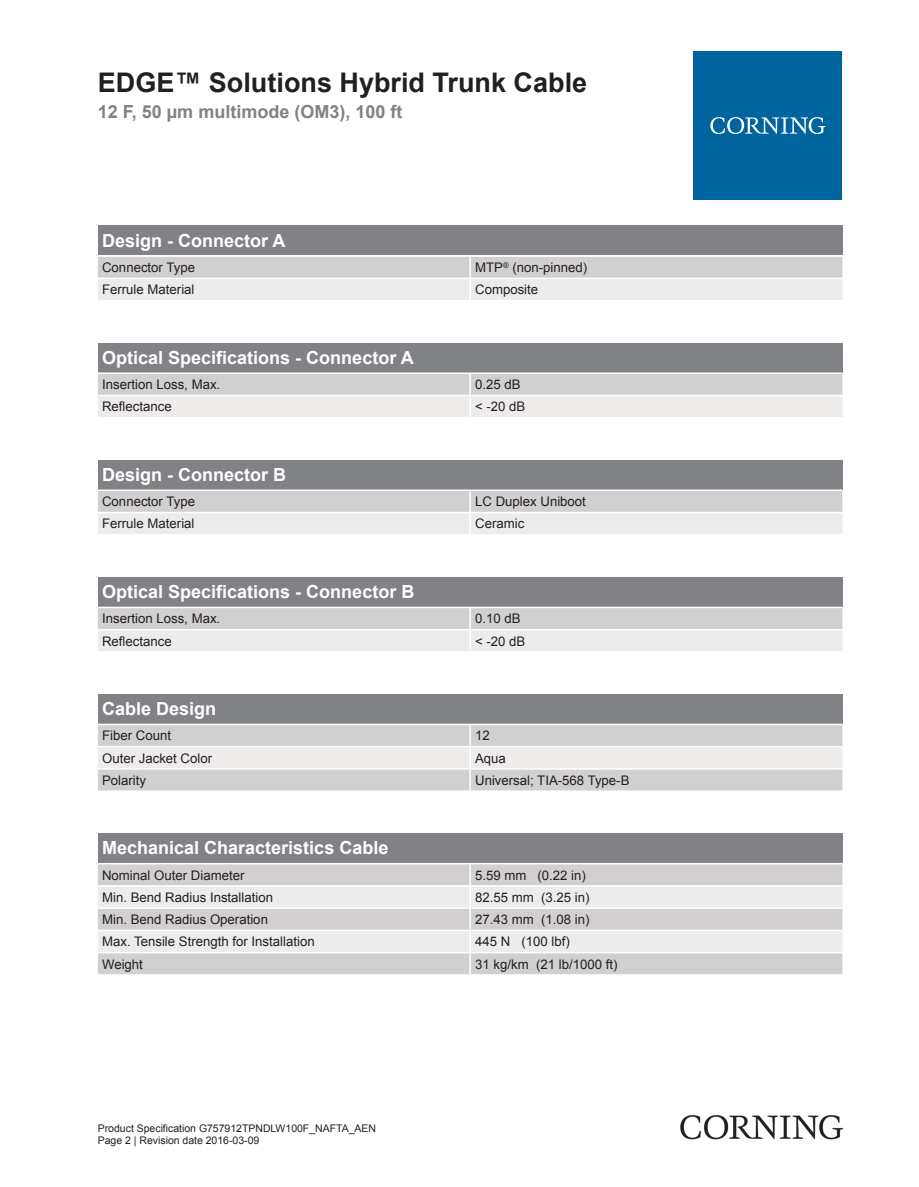
<style>
.page{position:relative;width:919px;height:1187px;background:#fff}
.page>*{position:absolute;margin:0;border:0;box-sizing:border-box;transform-origin:0 0}
.t1{font:700 27px "Arial";color:#231f20}
.t2{font:700 18px "Arial";color:#fff}
.t3{font:700 18px "Arial";color:#808285}
.t4{font:13.2px "Arial";color:#231f20}
.t5{font:10.5px/12.6px "Arial";color:#231f20}
</style>
<div class="page">
<div style="left:98px;top:225px;width:744px;height:30px;background:#808285"></div>
<svg style="left:98px;top:257px;width:744px;height:43px;background:#dfdddd"></svg>
<hr style="left:469px;top:257px;width:2px;height:20px;background:#fff">
<hr style="left:469px;top:279px;width:2px;height:21px;background:#fff">
<hr style="left:98px;top:277px;width:372px;height:2px;background:#fff">
<hr style="left:470px;top:277px;width:372px;height:2px;background:#fff">
<div style="left:98px;top:342px;width:744px;height:30px;background:#808285"></div>
<svg style="left:98px;top:374px;width:744px;height:43px;background:#dfdddd"></svg>
<hr style="left:469px;top:374px;width:2px;height:21px;background:#fff">
<hr style="left:469px;top:396px;width:2px;height:21px;background:#fff">
<hr style="left:98px;top:395px;width:372px;height:1px;background:#fff">
<hr style="left:470px;top:395px;width:372px;height:1px;background:#fff">
<div style="left:98px;top:459px;width:744px;height:30px;background:#808285"></div>
<svg style="left:98px;top:491px;width:744px;height:43px;background:#dfdddd"></svg>
<hr style="left:469px;top:491px;width:2px;height:20px;background:#fff">
<hr style="left:469px;top:513px;width:2px;height:21px;background:#fff">
<hr style="left:98px;top:511px;width:372px;height:2px;background:#fff">
<hr style="left:470px;top:511px;width:372px;height:2px;background:#fff">
<div style="left:98px;top:577px;width:744px;height:29px;background:#808285"></div>
<svg style="left:98px;top:608px;width:744px;height:43px;background:#dfdddd"></svg>
<hr style="left:469px;top:608px;width:2px;height:21px;background:#fff">
<hr style="left:469px;top:630px;width:2px;height:21px;background:#fff">
<hr style="left:98px;top:629px;width:372px;height:1px;background:#fff">
<hr style="left:470px;top:629px;width:372px;height:1px;background:#fff">
<div style="left:98px;top:693px;width:744px;height:30px;background:#808285"></div>
<div style="left:98px;top:725px;width:744px;height:65px;background:#d1cfcf"></div>
<div style="left:98px;top:747px;width:744px;height:21px;background:#edeceb"></div>
<hr style="left:469px;top:725px;width:2px;height:20px;background:#fff">
<hr style="left:469px;top:747px;width:2px;height:21px;background:#fff">
<hr style="left:469px;top:769px;width:2px;height:21px;background:#fff">
<hr style="left:98px;top:745px;width:372px;height:2px;background:#fff">
<hr style="left:470px;top:745px;width:372px;height:2px;background:#fff">
<hr style="left:98px;top:768px;width:372px;height:1px;background:#fff">
<hr style="left:470px;top:768px;width:372px;height:1px;background:#fff">
<div style="left:98px;top:833px;width:744px;height:29px;background:#808285"></div>
<div style="left:98px;top:864px;width:744px;height:110px;background:#d1cfcf"></div>
<svg style="left:98px;top:886px;width:744px;height:65px;background:#e4e3e2"></svg>
<hr style="left:469px;top:864px;width:2px;height:21px;background:#fff">
<hr style="left:469px;top:886px;width:2px;height:21px;background:#fff">
<hr style="left:469px;top:908px;width:2px;height:21px;background:#fff">
<hr style="left:469px;top:931px;width:2px;height:20px;background:#fff">
<hr style="left:469px;top:953px;width:2px;height:21px;background:#fff">
<hr style="left:98px;top:885px;width:372px;height:1px;background:#fff">
<hr style="left:470px;top:885px;width:372px;height:1px;background:#fff">
<hr style="left:98px;top:907px;width:372px;height:1px;background:#fff">
<hr style="left:470px;top:907px;width:372px;height:1px;background:#fff">
<hr style="left:98px;top:929px;width:372px;height:2px;background:#fff">
<hr style="left:470px;top:929px;width:372px;height:2px;background:#fff">
<hr style="left:98px;top:951px;width:372px;height:2px;background:#fff">
<hr style="left:470px;top:951px;width:372px;height:2px;background:#fff">
<div style="left:693px;top:51px;width:149px;height:149px;background:#00649e"></div>
<svg style="left:710px;top:117px;width:115px;height:17px"></svg>
<img style="left:680px;top:1115px;width:162px;height:24px">
<h1 class="t1" style="left:98px;top:64px;width:491px">EDGE™ Solutions Hybrid Trunk Cable</h1>
<h2 class="t3" style="left:98px;top:100px;width:306px">12 F, 50 µm multimode (OM3), 100 ft</h2>
<h2 class="t2" style="left:102px;top:229px;width:185px">Design - Connector A</h2>
<p class="t4" style="left:102px;top:259px;width:94px">Connector Type</p>
<p class="t4" style="left:475px;top:259px;width:114px">MTP<sup>®</sup> (non-pinned)</p>
<p class="t4" style="left:102px;top:281px;width:94px">Ferrule Material</p>
<p class="t4" style="left:475px;top:281px;width:65px">Composite</p>
<h2 class="t2" style="left:102px;top:346px;width:313px">Optical Specifications - Connector A</h2>
<p class="t4" style="left:102px;top:376px;width:120px">Insertion Loss, Max.</p>
<p class="t4" style="left:475px;top:376px;width:47px">0.25 dB</p>
<p class="t4" style="left:102px;top:398px;width:71px">Reflectance</p>
<p class="t4" style="left:475px;top:398px;width:52px">&lt; -20 dB</p>
<h2 class="t2" style="left:102px;top:463px;width:186px">Design - Connector B</h2>
<p class="t4" style="left:102px;top:493px;width:94px">Connector Type</p>
<p class="t4" style="left:475px;top:493px;width:112px">LC Duplex Uniboot</p>
<p class="t4" style="left:102px;top:515px;width:94px">Ferrule Material</p>
<p class="t4" style="left:475px;top:515px;width:51px">Ceramic</p>
<h2 class="t2" style="left:102px;top:580px;width:314px">Optical Specifications - Connector B</h2>
<p class="t4" style="left:102px;top:610px;width:120px">Insertion Loss, Max.</p>
<p class="t4" style="left:475px;top:610px;width:47px">0.10 dB</p>
<p class="t4" style="left:102px;top:632px;width:71px">Reflectance</p>
<p class="t4" style="left:475px;top:632px;width:52px">&lt; -20 dB</p>
<h2 class="t2" style="left:102px;top:697px;width:116px">Cable Design</h2>
<p class="t4" style="left:102px;top:727px;width:70px">Fiber Count</p>
<p class="t4" style="left:475px;top:727px;width:16px">12</p>
<p class="t4" style="left:102px;top:749px;width:112px">Outer Jacket Color</p>
<p class="t4" style="left:475px;top:749px;width:32px">Aqua</p>
<p class="t4" style="left:102px;top:771px;width:46px">Polarity</p>
<p class="t4" style="left:475px;top:771px;width:156px">Universal; TIA-568 Type-B</p>
<h2 class="t2" style="left:102px;top:836px;width:288px">Mechanical Characteristics Cable</h2>
<p class="t4" style="left:102px;top:866px;width:144px">Nominal Outer Diameter</p>
<p class="t4" style="left:475px;top:866px;width:112px">5.59 mm (0.22 in)</p>
<p class="t4" style="left:102px;top:888px;width:172px">Min. Bend Radius Installation</p>
<p class="t4" style="left:475px;top:888px;width:116px">82.55 mm (3.25 in)</p>
<p class="t4" style="left:102px;top:910px;width:167px">Min. Bend Radius Operation</p>
<p class="t4" style="left:475px;top:910px;width:116px">27.43 mm (1.08 in)</p>
<p class="t4" style="left:102px;top:932px;width:214px">Max. Tensile Strength for Installation</p>
<p class="t4" style="left:475px;top:932px;width:96px">445 N (100 lbf)</p>
<p class="t4" style="left:102px;top:955px;width:42px">Weight</p>
<p class="t4" style="left:475px;top:955px;width:144px">31 kg/km (21 lb/1000 ft)</p>
<p class="t5" style="left:98px;top:1121px;width:280px">Product Specification G757912TPNDLW100F_NAFTA_AEN<br>Page 2 | Revision date 2016-03-09</p>
</div>
